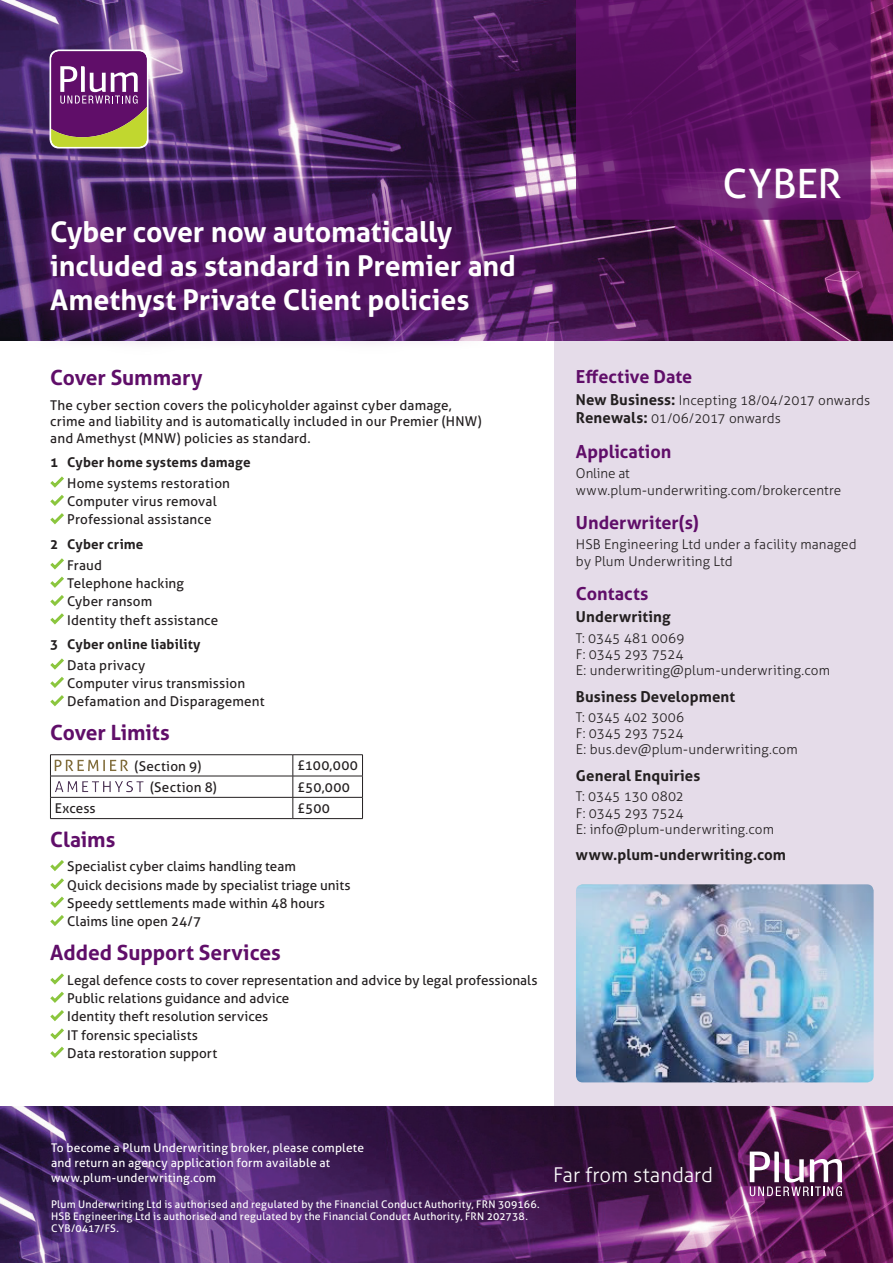
<style>
.page{position:relative;width:893px;height:1263px;background:#fff}
.page>*{position:absolute;margin:0;border:0;box-sizing:border-box;transform-origin:0 0}
.t1{font:40.5px "Aller";color:#fff}
.t2{font:700 28.5px/34.2px "Aller";letter-spacing:-.005em;color:#fff}
.t3{font:700 21px "Aller";color:#600e69}
.t4{font:300 20.4px "Aller";color:#fff}
.t5{font:700 18px "Aller";color:#600e69}
.t6{font:700 15px "Aller";letter-spacing:.01em;color:#231f20}
.t7{font:13.5px/16.2px "Aller";letter-spacing:.005em;color:#231f20}
.t8{font:300 13.5px/16.2px "Aller";letter-spacing:.01em;color:#231f20}
.t9{font:700 13.5px "Aller";letter-spacing:.01em;color:#231f20}
.t10{font:12px/15px "Aller";letter-spacing:.015em;color:#fff}
.t11{font:10.5px "Aller";letter-spacing:.02em;color:#fff}
.s1{font-weight:700;font-size:15px}
</style>
<div class="page">
<div style="left:555px;top:0;width:338px;height:1263px;background:#e5dce9"></div>
<img style="left:0;top:0;width:893px;height:340px">
<img style="left:0;top:1107px;width:893px;height:156px">
<svg style="left:50px;top:476px;width:14px;height:49px"></svg>
<svg style="left:50px;top:558px;width:14px;height:67px"></svg>
<svg style="left:50px;top:658px;width:14px;height:49px"></svg>
<hr style="left:50px;top:754px;width:243px;height:1px;background:#231f20">
<hr style="left:293px;top:754px;width:70px;height:1px;background:#231f20">
<hr style="left:50px;top:776px;width:243px;height:1px;background:#231f20">
<hr style="left:293px;top:776px;width:70px;height:1px;background:#231f20">
<hr style="left:50px;top:797px;width:243px;height:1px;background:#231f20">
<hr style="left:293px;top:797px;width:70px;height:1px;background:#231f20">
<svg style="left:293px;top:755px;width:1px;height:63px"></svg>
<svg style="left:362px;top:755px;width:1px;height:63px"></svg>
<hr style="left:50px;top:818px;width:243px;height:1px;background:#231f20">
<hr style="left:293px;top:818px;width:70px;height:1px;background:#231f20">
<svg style="left:50px;top:755px;width:94px;height:63px"></svg>
<svg style="left:50px;top:860px;width:14px;height:66px"></svg>
<svg style="left:50px;top:973px;width:14px;height:85px"></svg>
<svg style="left:13px;top:183px;width:541px;height:161px;background:#542265"></svg>
<svg style="left:750px;top:1151px;width:92px;height:45px;background:#876082"></svg>
<svg style="left:576px;top:0;width:295px;height:220px;background:#5f1265"></svg>
<img style="left:576px;top:884px;width:298px;height:198px">
<svg style="left:51px;top:51px;width:96px;height:96px;background:#814870"></svg>
<div style="left:50px;top:50px;width:98px;height:98px;border:2px solid #fff;border-radius:9px"></div>
<p class="t2" style="left:50px;top:215px;width:467px">Cyber cover now automatically included as standard in Premier and<br>Amethyst Private Client policies</p>
<p class="t3" style="left:50px;top:365px;width:154px">Cover Summary</p>
<p class="t7" style="left:50px;top:397px;width:433px">The cyber section covers the policyholder against cyber damage, crime and liability and is automatically included in our Premier (HNW) and Amethyst (MNW) policies as standard.</p>
<p class="t9" style="left:50px;top:454px;width:202px">1 Cyber home systems damage</p>
<p class="t7" style="left:67px;top:475px;width:164px">Home systems restoration</p>
<p class="t7" style="left:67px;top:493px;width:151px">Computer virus removal</p>
<p class="t7" style="left:67px;top:511px;width:146px">Professional assistance</p>
<p class="t9" style="left:50px;top:536px;width:95px">2 Cyber crime</p>
<p class="t7" style="left:67px;top:557px;width:36px">Fraud</p>
<p class="t7" style="left:67px;top:575px;width:118px">Telephone hacking</p>
<p class="t7" style="left:67px;top:593px;width:87px">Cyber ransom</p>
<p class="t7" style="left:67px;top:612px;width:152px">Identity theft assistance</p>
<p class="t9" style="left:50px;top:636px;width:152px">3 Cyber online liability</p>
<p class="t7" style="left:67px;top:657px;width:80px">Data privacy</p>
<p class="t7" style="left:67px;top:675px;width:179px">Computer virus transmission</p>
<p class="t7" style="left:67px;top:693px;width:199px">Defamation and Disparagement</p>
<p class="t3" style="left:50px;top:720px;width:121px">Cover Limits</p>
<p class="t7" style="left:135px;top:758px;width:68px">(Section 9)</p>
<p class="t7" style="left:297px;top:757px;width:62px">£100,000</p>
<p class="t7" style="left:150px;top:779px;width:68px">(Section 8)</p>
<p class="t7" style="left:297px;top:779px;width:54px">£50,000</p>
<p class="t7" style="left:55px;top:800px;width:42px">Excess</p>
<p class="t7" style="left:297px;top:800px;width:34px">£500</p>
<p class="t3" style="left:50px;top:826px;width:67px">Claims</p>
<p class="t7" style="left:67px;top:858px;width:230px">Specialist cyber claims handling team</p>
<p class="t7" style="left:67px;top:877px;width:285px">Quick decisions made by specialist triage units</p>
<p class="t7" style="left:67px;top:895px;width:259px">Speedy settlements made within 48 hours</p>
<p class="t7" style="left:67px;top:913px;width:136px">Claims line open 24/7</p>
<p class="t3" style="left:50px;top:939px;width:232px">Added Support Services</p>
<p class="t7" style="left:67px;top:972px;width:472px">Legal defence costs to cover representation and advice by legal professionals</p>
<p class="t7" style="left:67px;top:990px;width:224px">Public relations guidance and advice</p>
<p class="t7" style="left:67px;top:1008px;width:202px">Identity theft resolution services</p>
<p class="t7" style="left:67px;top:1027px;width:132px">IT forensic specialists</p>
<p class="t7" style="left:67px;top:1045px;width:151px">Data restoration support</p>
<p class="t1" style="left:722px;top:159px;width:121px">CYBER</p>
<p class="t5" style="left:576px;top:366px;width:118px">Effective Date</p>
<p class="t8" style="left:576px;top:392px;width:296px;line-height:18px"><span class="s1">New Business:</span> Incepting 18/04/2017 onwards<br><span class="s1">Renewals:</span> 01/06/2017 onwards</p>
<p class="t5" style="left:576px;top:440px;width:97px">Application</p>
<p class="t8" style="left:576px;top:465px;width:267px">Online at www.plum-underwriting.com/brokercentre</p>
<p class="t5" style="left:576px;top:511px;width:124px">Underwriter(s)</p>
<p class="t8" style="left:576px;top:536px;width:282px">HSB Engineering Ltd under a facility managed by Plum Underwriting Ltd</p>
<p class="t5" style="left:576px;top:582px;width:74px">Contacts</p>
<p class="t6" style="left:576px;top:607px;width:96px">Underwriting</p>
<p class="t8" style="left:576px;top:630px;width:256px">T: 0345 481 0069<br>F: 0345 293 7524<br>E: underwriting@plum-underwriting.com</p>
<p class="t6" style="left:576px;top:687px;width:161px">Business Development</p>
<p class="t8" style="left:576px;top:709px;width:223px">T: 0345 402 3006<br>F: 0345 293 7524<br>E: bus.dev@plum-underwriting.com</p>
<p class="t6" style="left:576px;top:766px;width:126px">General Enquiries</p>
<p class="t8" style="left:576px;top:788px;width:200px">T: 0345 130 0802<br>F: 0345 293 7524<br>E: info@plum-underwriting.com</p>
<p class="t6" style="left:576px;top:846px;width:212px">www.plum-underwriting.com</p>
<p class="t10" style="left:51px;top:1140px;width:314px">To become a Plum Underwriting broker, please complete and return an agency application form available at www.plum-underwriting.com</p>
<p class="t11" style="left:51px;top:1198px;width:490px">Plum Underwriting Ltd is authorised and regulated by the Financial Conduct Authority, FRN 309166.</p>
<p class="t11" style="left:51px;top:1210px;width:478px">HSB Engineering Ltd is authorised and regulated by the Financial Conduct Authority, FRN 202738.</p>
<p class="t11" style="left:51px;top:1222px;width:69px">CYB/0417/FS.</p>
<p class="t4" style="left:553px;top:1163px;width:161px">Far from standard</p>
</div>
